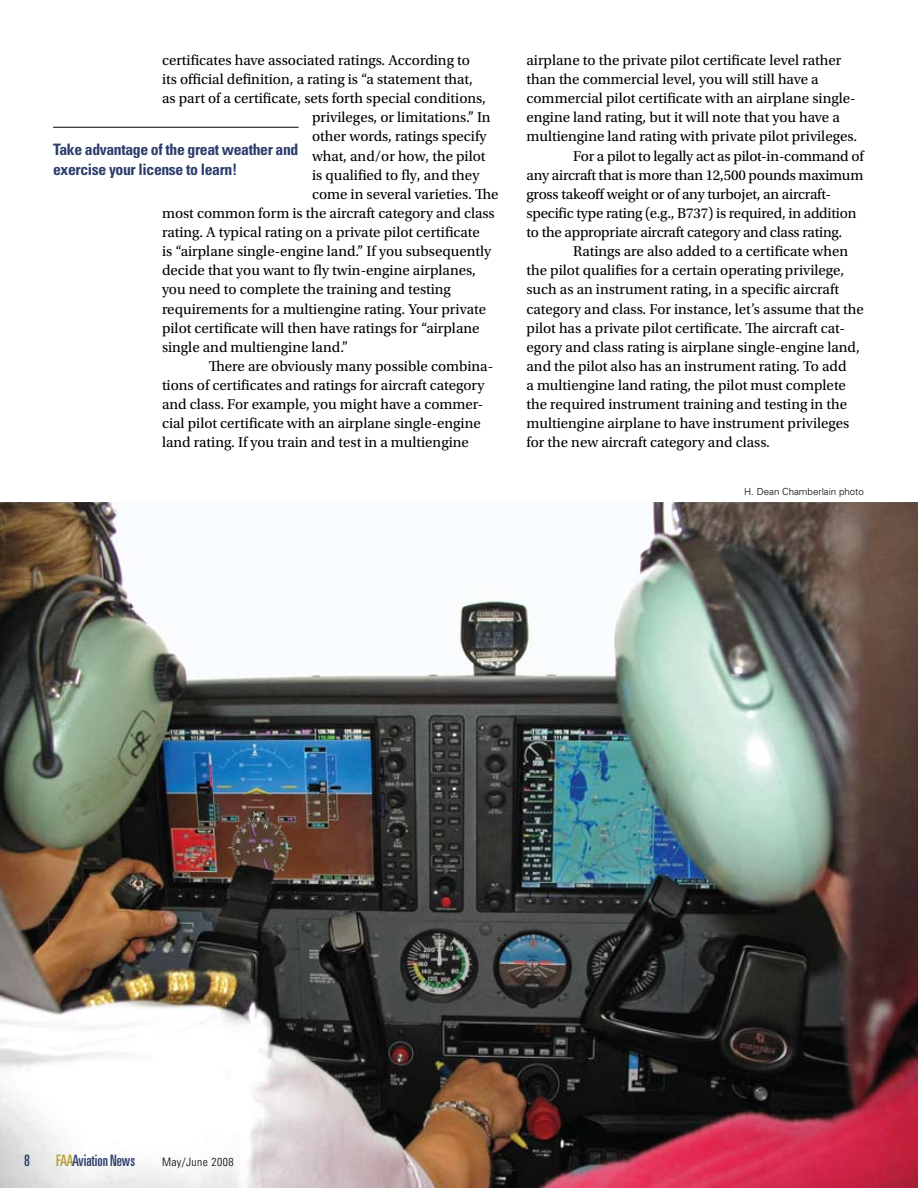
<style>
.page{position:relative;width:918px;height:1188px;background:#fff}
.page>*{position:absolute;margin:0;border:0;box-sizing:border-box;transform-origin:0 0}
.t1{font:700 condensed 15.75px/21px "Univers LT Std";letter-spacing:-.025em;color:#2c3d6c}
.t2{font:ultra-condensed 15.75px "Univers LT Std";color:#2c3d6c}
.t3{font:15px "Utopia Std";color:#000}
.t4{font:300 condensed 11.55px "Univers LT Std";letter-spacing:.04em;color:#000}
.t5{font:300 9.75px "Univers LT Std";color:#000}
.s1{color:#b49d32}
</style>
<div class="page">
<hr style="left:53px;top:127px;width:246px;height:1px;background:#000">
<img style="left:0;top:502px;width:918px;height:686px">
<p class="t3" style="left:162px;top:52px;width:309px">certificates have associated ratings. According to</p>
<p class="t3" style="left:162px;top:71px;width:312px">its official definition, a rating is “a statement that,</p>
<p class="t3" style="left:162px;top:90px;width:325px">as part of a certificate, sets forth special conditions,</p>
<p class="t3" style="left:312px;top:109px;width:180px">privileges, or limitations.” In</p>
<p class="t3" style="left:312px;top:128px;width:176px">other words, ratings specify</p>
<p class="t3" style="left:312px;top:148px;width:175px">what, and/or how, the pilot</p>
<p class="t3" style="left:312px;top:167px;width:169px">is qualified to fly, and they</p>
<p class="t3" style="left:312px;top:186px;width:188px">come in several varieties. The</p>
<p class="t3" style="left:162px;top:205px;width:334px">most common form is the aircraft category and class</p>
<p class="t3" style="left:162px;top:224px;width:319px">rating. A typical rating on a private pilot certificate</p>
<p class="t3" style="left:162px;top:243px;width:331px">is “airplane single-engine land.” If you subsequently</p>
<p class="t3" style="left:162px;top:262px;width:315px">decide that you want to fly twin-engine airplanes,</p>
<p class="t3" style="left:162px;top:281px;width:290px">you need to complete the training and testing</p>
<p class="t3" style="left:162px;top:301px;width:326px">requirements for a multiengine rating. Your private</p>
<p class="t3" style="left:162px;top:320px;width:319px">pilot certificate will then have ratings for “airplane</p>
<p class="t3" style="left:162px;top:339px;width:188px">single and multiengine land.”</p>
<p class="t3" style="left:209px;top:358px;width:286px">There are obviously many possible combina-</p>
<p class="t3" style="left:162px;top:377px;width:324px">tions of certificates and ratings for aircraft category</p>
<p class="t3" style="left:162px;top:396px;width:323px">and class. For example, you might have a commer-</p>
<p class="t3" style="left:162px;top:415px;width:320px">cial pilot certificate with an airplane single-engine</p>
<p class="t3" style="left:162px;top:434px;width:308px">land rating. If you train and test in a multiengine</p>
<p class="t1" style="left:53px;top:138px;width:247px">Take advantage of the great weather and exercise your license to learn!</p>
<p class="t3" style="left:526px;top:52px;width:316px">airplane to the private pilot certificate level rather</p>
<p class="t3" style="left:526px;top:71px;width:294px">than the commercial level, you will still have a</p>
<p class="t3" style="left:526px;top:90px;width:331px">commercial pilot certificate with an airplane single-</p>
<p class="t3" style="left:526px;top:109px;width:315px">engine land rating, but it will note that you have a</p>
<p class="t3" style="left:526px;top:128px;width:332px">multiengine land rating with private pilot privileges.</p>
<p class="t3" style="left:573px;top:148px;width:292px">For a pilot to legally act as pilot-in-command of</p>
<p class="t3" style="left:526px;top:167px;width:338px">any aircraft that is more than 12,500 pounds maximum</p>
<p class="t3" style="left:526px;top:186px;width:306px">gross takeoff weight or of any turbojet, an aircraft-</p>
<p class="t3" style="left:526px;top:205px;width:331px">specific type rating (e.g., B737) is required, in addition</p>
<p class="t3" style="left:526px;top:224px;width:317px">to the appropriate aircraft category and class rating.</p>
<p class="t3" style="left:573px;top:243px;width:276px">Ratings are also added to a certificate when</p>
<p class="t3" style="left:526px;top:262px;width:319px">the pilot qualifies for a certain operating privilege,</p>
<p class="t3" style="left:526px;top:281px;width:314px">such as an instrument rating, in a specific aircraft</p>
<p class="t3" style="left:526px;top:301px;width:339px">category and class. For instance, let’s assume that the</p>
<p class="t3" style="left:526px;top:320px;width:320px">pilot has a private pilot certificate. The aircraft cat-</p>
<p class="t3" style="left:526px;top:339px;width:335px">egory and class rating is airplane single-engine land,</p>
<p class="t3" style="left:526px;top:358px;width:322px">and the pilot also has an instrument rating. To add</p>
<p class="t3" style="left:526px;top:377px;width:321px">a multiengine land rating, the pilot must complete</p>
<p class="t3" style="left:526px;top:396px;width:322px">the required instrument training and testing in the</p>
<p class="t3" style="left:526px;top:415px;width:324px">multiengine airplane to have instrument privileges</p>
<p class="t3" style="left:526px;top:434px;width:245px">for the new aircraft category and class.</p>
<p class="t5" style="left:744px;top:486px;width:121px">H. Dean Chamberlain photo</p>
<p class="t2" style="left:24px;top:1152px;width:7px">8</p>
<p class="t2" style="left:56px;top:1152px;width:80px"><span class="s1">FAA</span>Aviation News</p>
<p class="t4" style="left:162px;top:1155px;width:73px">May/June 2008</p>
</div>
